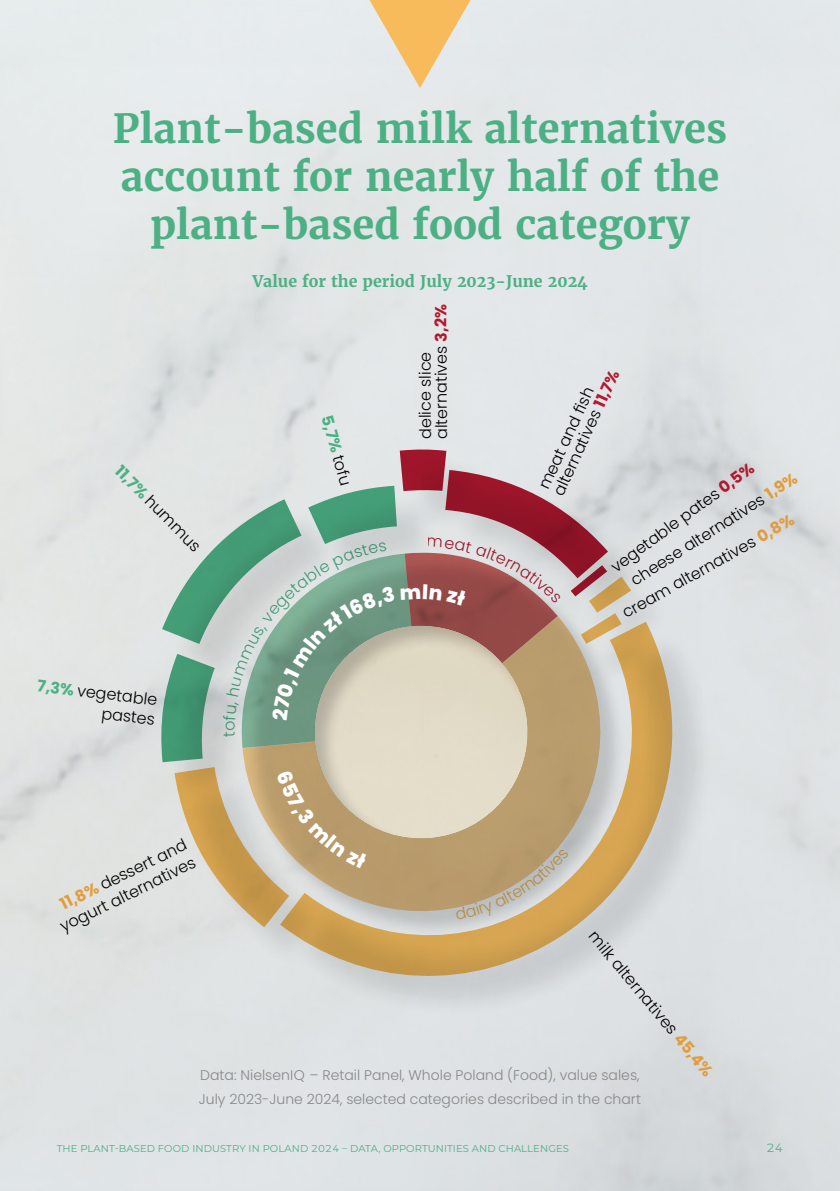
<style>
.page{position:relative;width:840px;height:1191px;background:#fff}
.page>*{position:absolute;margin:0;border:0;box-sizing:border-box;transform-origin:0 0}
.t1{font:700 40px/48px "Merriweather";color:#4db085;text-align:center}
.t2{font:300 16px/16px "Poppins";letter-spacing:-.005em;color:#000}
.t3{font:700 16px "Merriweather";color:#4db085}
.t4{font:700 16px "Poppins";color:#4db085}
.t5{font:300 14px/24px "Poppins";color:#878787}
.t6{font:12px "Montserrat";color:#4db085}
.t7{font:10px "Montserrat";letter-spacing:.01em;color:#4db085}
.s1{font-weight:700;color:#4db085}
.s2{font-weight:300;color:#000}
.s3{font-weight:700;color:#b4182f}
.s4{font-weight:700;color:#e19c3d}
</style>
<div class="page">
<div style="left:166px;top:455px;width:548px;height:563px;background:#000;opacity:.1"></div>
<svg style="left:280px;top:622px;width:421px;height:371px;background:#d2c5ae"></svg>
<div style="left:244px;top:555px;width:382px;height:382px;background:#000;opacity:.15"></div>
<svg style="left:369px;top:0;width:101px;height:88px;background:#edd2a3"></svg>
<svg style="left:159px;top:449px;width:471px;height:478px;background:#bcb4a0"></svg>
<h1 class="t1" style="left:113px;top:105px;width:615px">Plant-based milk alternatives account for nearly half of the plant-based food category</h1>
<p class="t2" style="left:123px;top:462px;width:115px;rotate:45deg"><span class="s1">11,7%</span> hummus</p>
<p class="t2" style="left:39px;top:675px;width:122px;line-height:20px;text-align:right;rotate:7deg"><span class="s1">7,3%</span> vegetable pastes</p>
<p class="t3" style="left:252px;top:271px;width:337px">Value for the period July 2023-June 2024</p>
<p class="t4" style="left:335px;top:413px;width:74px;rotate:74deg">5,7% <span class="s2">tofu</span></p>
<p class="t2" style="left:417px;top:439px;width:136px;rotate:-90deg">delice slice alternatives <span class="s3">3,2%</span></p>
<p class="t2" style="left:535px;top:484px;width:138px;rotate:-65deg">meat and fi sh alternatives <span class="s3">11,7%</span></p>
<p class="t2" style="left:607px;top:562px;width:174px;rotate:-36deg">vegetable pates <span class="s3">0,5%</span></p>
<p class="t2" style="left:627px;top:575px;width:196px;rotate:-33deg">cheese alternatives <span class="s4">1,9%</span></p>
<p class="t2" style="left:619px;top:606px;width:195px;rotate:-29deg">cream alternatives <span class="s4">0,8%</span></p>
<p class="t2" style="left:48px;top:900px;width:150px;line-height:20.2px;text-align:right;rotate:-26deg"><span class="s4">11,8%</span> dessert and yogurt alternatives</p>
<p class="t2" style="left:597px;top:928px;width:185px;rotate:50deg">milk alternatives <span class="s4">45,4%</span></p>
<p class="t5" style="left:199px;top:1062px;width:443px">Data: NielsenIQ – Retail Panel, Whole Poland (Food), value sales,<br>July 2023-June 2024, selected categories described in the chart</p>
<p class="t7" style="left:57px;top:1141px;width:513px">THE PLANT-BASED FOOD INDUSTRY IN POLAND 2024 – DATA, OPPORTUNITIES AND CHALLENGES</p>
<p class="t6" style="left:766px;top:1139px;width:18px">24</p>
</div>
